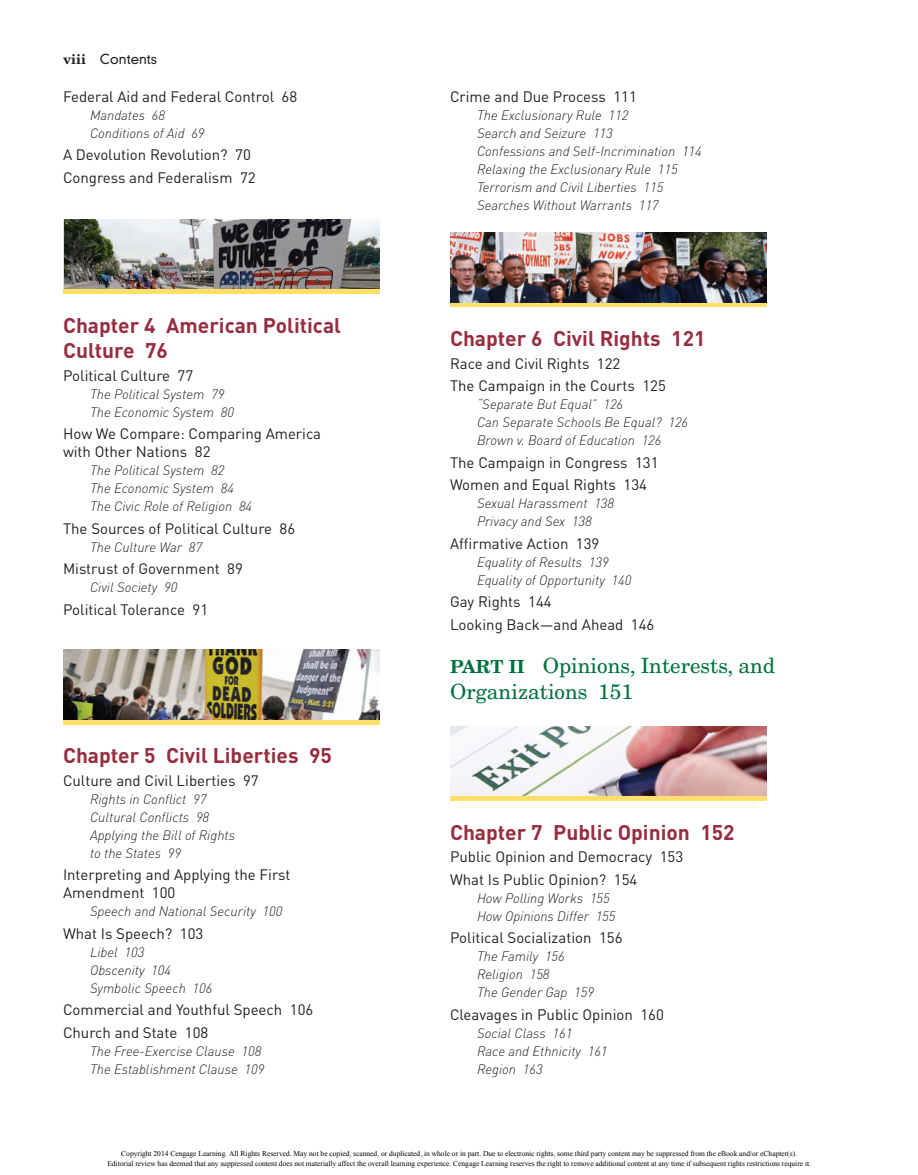
<style>
.page{position:relative;width:918px;height:1175px;background:#fff}
.page>*{position:absolute;margin:0;border:0;box-sizing:border-box;transform-origin:0 0}
.t1{font:700 21px/25.5px "DIN Pro";color:#972e40}
.t2{font:21px/25.5px "New Century Schlbk LT Std";color:#01723f}
.t3{font:15px/22.5px "DIN Pro";color:#231f20}
.t4{font:italic 300 13.5px/18px "DIN Pro";color:#231f20}
.t5{font:300 13.5px "DIN Neuzeit Grotesk Std";color:#231f20}
.t6{font:7.5px/9.8px "Times New Roman";color:#000;text-align:center}
.s1{font-family:"New Century Schlbk LT Std";font-weight:700}
.s2{font-weight:700;font-size:18px}
</style>
<div class="page">
<div style="left:63px;top:224px;width:317px;height:69px;background:#ffdf68"></div>
<img style="left:64px;top:219px;width:316px;height:70px">
<svg style="left:63px;top:719px;width:317px;height:5px;fill:#ffdf68"></svg>
<img style="left:63px;top:650px;width:317px;height:69px">
<svg style="left:450px;top:302px;width:317px;height:5px;fill:#ffdf68"></svg>
<img style="left:450px;top:233px;width:317px;height:69px">
<div style="left:450px;top:731px;width:317px;height:69px;background:#ffdf68"></div>
<img style="left:450px;top:726px;width:317px;height:70px">
<p class="t5" style="left:63px;top:54px;width:96px"><span class="s1">viii</span> Contents</p>
<p class="t3" style="left:63px;top:86px;width:236px">Federal Aid and Federal Control 68</p>
<p class="t4" style="left:90px;top:107px;width:116px">Mandates 68<br>Conditions of Aid 69</p>
<p class="t3" style="left:63px;top:145px;width:194px">A Devolution Revolution? 70<br>Congress and Federalism 72</p>
<p class="t1" style="left:63px;top:314px;width:280px">Chapter 4 American Political<br>Culture 76</p>
<p class="t3" style="left:63px;top:365px;width:132px">Political Culture 77</p>
<p class="t4" style="left:90px;top:386px;width:146px">The Political System 79<br>The Economic System 80</p>
<p class="t3" style="left:63px;top:426px;width:260px;line-height:18px">How We Compare: Comparing America with Other Nations 82</p>
<p class="t4" style="left:90px;top:463px;width:164px">The Political System 82<br>The Economic System 84<br>The Civic Role of Religion 84</p>
<p class="t3" style="left:63px;top:518px;width:234px">The Sources of Political Culture 86</p>
<p class="t4" style="left:90px;top:539px;width:114px">The Culture War 87</p>
<p class="t3" style="left:63px;top:559px;width:181px">Mistrust of Government 89</p>
<p class="t4" style="left:90px;top:580px;width:89px">Civil Society 90</p>
<p class="t3" style="left:63px;top:599px;width:147px">Political Tolerance 91</p>
<p class="t1" style="left:63px;top:745px;width:270px">Chapter 5 Civil Liberties 95</p>
<p class="t3" style="left:63px;top:770px;width:197px">Culture and Civil Liberties 97</p>
<p class="t4" style="left:90px;top:791px;width:147px">Rights in Conflict 97<br>Cultural Conflicts 98<br>Applying the Bill of Rights to the States 99</p>
<p class="t3" style="left:63px;top:867px;width:229px;line-height:18px">Interpreting and Applying the First<br>Amendment 100</p>
<p class="t4" style="left:90px;top:904px;width:194px">Speech and National Security 100</p>
<p class="t3" style="left:63px;top:923px;width:142px">What Is Speech? 103</p>
<p class="t4" style="left:90px;top:944px;width:124px">Libel 103<br>Obscenity 104<br>Symbolic Speech 106</p>
<p class="t3" style="left:63px;top:1000px;width:252px">Commercial and Youthful Speech 106<br>Church and State 108</p>
<p class="t4" style="left:90px;top:1043px;width:176px">The Free-Exercise Clause 108<br>The Establishment Clause 109</p>
<p class="t3" style="left:450px;top:86px;width:188px">Crime and Due Process 111</p>
<p class="t4" style="left:477px;top:107px;width:226px">The Exclusionary Rule 112<br>Search and Seizure 113<br>Confessions and Self-Incrimination 114<br>Relaxing the Exclusionary Rule 115<br>Terrorism and Civil Liberties 115<br>Searches Without Warrants 117</p>
<p class="t1" style="left:450px;top:328px;width:257px">Chapter 6 Civil Rights 121</p>
<p class="t3" style="left:450px;top:353px;width:217px">Race and Civil Rights 122<br>The Campaign in the Courts 125</p>
<p class="t4" style="left:477px;top:397px;width:213px">“Separate But Equal” 126<br>Can Separate Schools Be Equal? 126<br>Brown v. Board of Education 126</p>
<p class="t3" style="left:450px;top:452px;width:210px">The Campaign in Congress 131<br>Women and Equal Rights 134</p>
<p class="t4" style="left:477px;top:496px;width:139px">Sexual Harassment 138<br>Privacy and Sex 138</p>
<p class="t3" style="left:450px;top:533px;width:151px">Affirmative Action 139</p>
<p class="t4" style="left:477px;top:554px;width:156px">Equality of Results 139<br>Equality of Opportunity 140</p>
<p class="t3" style="left:450px;top:592px;width:206px">Gay Rights 144<br>Looking Back—and Ahead 146</p>
<p class="t2" style="left:450px;top:655px;width:327px"><span class="s2">PART II</span> Opinions, Interests, and<br>Organizations 151</p>
<p class="t1" style="left:450px;top:821px;width:286px">Chapter 7 Public Opinion 152</p>
<p class="t3" style="left:450px;top:847px;width:235px">Public Opinion and Democracy 153<br>What Is Public Opinion? 154</p>
<p class="t4" style="left:477px;top:890px;width:140px">How Polling Works 155<br>How Opinions Differ 155</p>
<p class="t3" style="left:450px;top:928px;width:174px">Political Socialization 156</p>
<p class="t4" style="left:477px;top:949px;width:119px">The Family 156<br>Religion 158<br>The Gender Gap 159</p>
<p class="t3" style="left:450px;top:1004px;width:215px">Cleavages in Public Opinion 160</p>
<p class="t4" style="left:477px;top:1025px;width:132px">Social Class 161<br>Race and Ethnicity 161<br>Region 163</p>
<p class="t6" style="left:107px;top:1148px;width:705px">Copyright 2014 Cengage Learning. All Rights Reserved. May not be copied, scanned, or duplicated, in whole or in part. Due to electronic rights, some third party content may be suppressed from the eBook and/or eChapter(s).<br>Editorial review has deemed that any suppressed content does not materially affect the overall learning experience. Cengage Learning reserves the right to remove additional content at any time if subsequent rights restrictions require it.</p>
</div>
